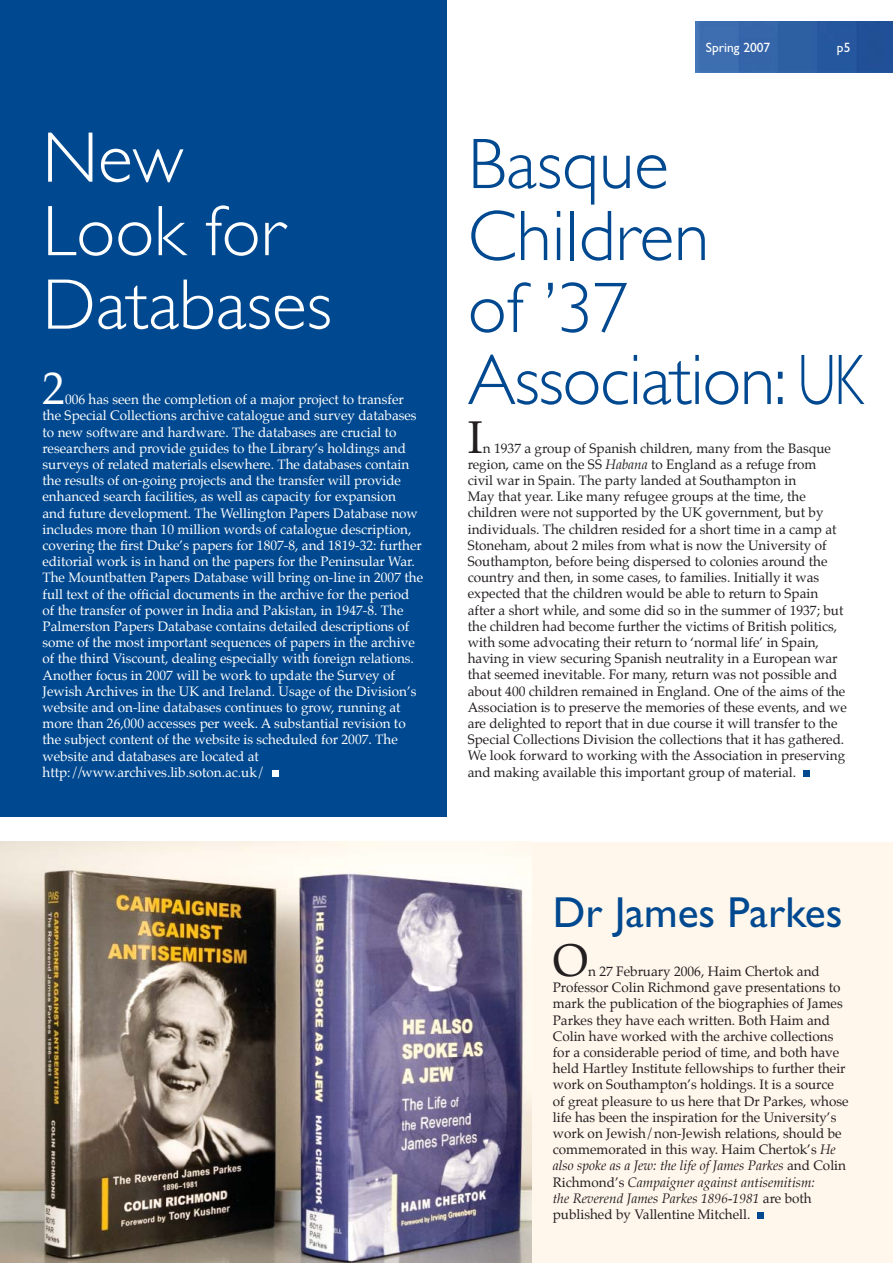
<style>
.page{position:relative;width:893px;height:1263px;background:#fff}
.page>*{position:absolute;margin:0;border:0;box-sizing:border-box;transform-origin:0 0}
.t1{font:300 72px/72px "Gill Sans";color:#004990}
.t2{font:300 72px/73.5px "Gill Sans";color:#fff}
.t3{font:45px "Palatino";color:#231f20}
.t4{font:45px "Palatino";color:#fff}
.t5{font:43.5px "Gill Sans";color:#004990}
.t6{font:13.5px/16.2px "Palatino";color:#231f20}
.t7{font:13.5px/16.2px "Palatino";color:#fff}
.t8{font:13.5px "Gill Sans";color:#fff}
.s1{font-style:italic}
</style>
<div class="page">
<div style="left:531px;top:842px;width:362px;height:421px;background:#fff7ec"></div>
<div style="left:803px;top:770px;width:6px;height:7px;background:#004990"></div>
<img style="left:0;top:842px;width:531px;height:421px">
<img style="left:696px;top:21px;width:197px;height:51px">
<div style="left:757px;top:1212px;width:7px;height:7px;background:#004990"></div>
<div style="left:0;top:0;width:446px;height:816px;background:#004990"></div>
<div style="left:272px;top:770px;width:6px;height:7px;background:#fff"></div>
<h1 class="t2" style="left:43px;top:129px;width:291px">New<br>Look for<br>Databases</h1>
<h2 class="t4" style="left:43px;top:367px;width:24px">2</h2>
<p class="t7" style="left:43px;top:392px;width:382px;text-indent:22px">006 has seen the completion of a major project to transfer the Special Collections archive catalogue and survey databases to new software and hardware. The databases are crucial to researchers and provide guides to the Library’s holdings and surveys of related materials elsewhere. The databases contain the results of on-going projects and the transfer will provide enhanced search facilities, as well as capacity for expansion<br>and future development. The Wellington Papers Database now includes more than 10 million words of catalogue description, covering the first Duke’s papers for 1807-8, and 1819-32: further editorial work is in hand on the papers for the Peninsular War.<br>The Mountbatten Papers Database will bring on-line in 2007 the full text of the official documents in the archive for the period of the transfer of power in India and Pakistan, in 1947-8. The Palmerston Papers Database contains detailed descriptions of some of the most important sequences of papers in the archive of the third Viscount, dealing especially with foreign relations.<br>Another focus in 2007 will be work to update the Survey of Jewish Archives in the UK and Ireland. Usage of the Division’s website and on-line databases continues to grow, running at more than 26,000 accesses per week. A substantial revision to the subject content of the website is scheduled for 2007. The website and databases are located at http://www.archives.lib.soton.ac.uk/</p>
<p class="t8" style="left:706px;top:43px;width:66px">Spring 2007</p>
<p class="t8" style="left:837px;top:43px;width:15px">p5</p>
<h1 class="t1" style="left:468px;top:136px;width:397px">Basque<br>Children<br>of ’37<br>Association: UK</h1>
<h2 class="t3" style="left:468px;top:416px;width:17px">I</h2>
<p class="t6" style="left:468px;top:441px;width:381px;text-indent:15px">n 1937 a group of Spanish children, many from the Basque region, came on the SS <span class="s1">Habana</span> to England as a refuge from<br>civil war in Spain. The party landed at Southampton in<br>May that year. Like many refugee groups at the time, the children were not supported by the UK government, but by individuals. The children resided for a short time in a camp at Stoneham, about 2 miles from what is now the University of Southampton, before being dispersed to colonies around the country and then, in some cases, to families. Initially it was expected that the children would be able to return to Spain after a short while, and some did so in the summer of 1937; but the children had become further the victims of British politics, with some advocating their return to ‘normal life’ in Spain, having in view securing Spanish neutrality in a European war that seemed inevitable. For many, return was not possible and about 400 children remained in England. One of the aims of the Association is to preserve the memories of these events, and we are delighted to report that in due course it will transfer to the Special Collections Division the collections that it has gathered.<br>We look forward to working with the Association in preserving and making available this important group of material.</p>
<h3 class="t5" style="left:553px;top:898px;width:291px">Dr James Parkes</h3>
<h2 class="t3" style="left:553px;top:939px;width:37px">O</h2>
<p class="t6" style="left:553px;top:964px;width:297px;text-indent:35px">n 27 February 2006, Haim Chertok and Professor Colin Richmond gave presentations to mark the publication of the biographies of James Parkes they have each written. Both Haim and Colin have worked with the archive collections for a considerable period of time, and both have held Hartley Institute fellowships to further their work on Southampton’s holdings. It is a source of great pleasure to us here that Dr Parkes, whose life has been the inspiration for the University’s work on Jewish/non-Jewish relations, should be commemorated in this way. Haim Chertok’s <span class="s1">He also spoke as a Jew: the life of James Parkes</span> and Colin Richmond’s <span class="s1">Campaigner against antisemitism:<br>the Reverend James Parkes 1896-1981</span> are both published by Vallentine Mitchell.</p>
</div>
